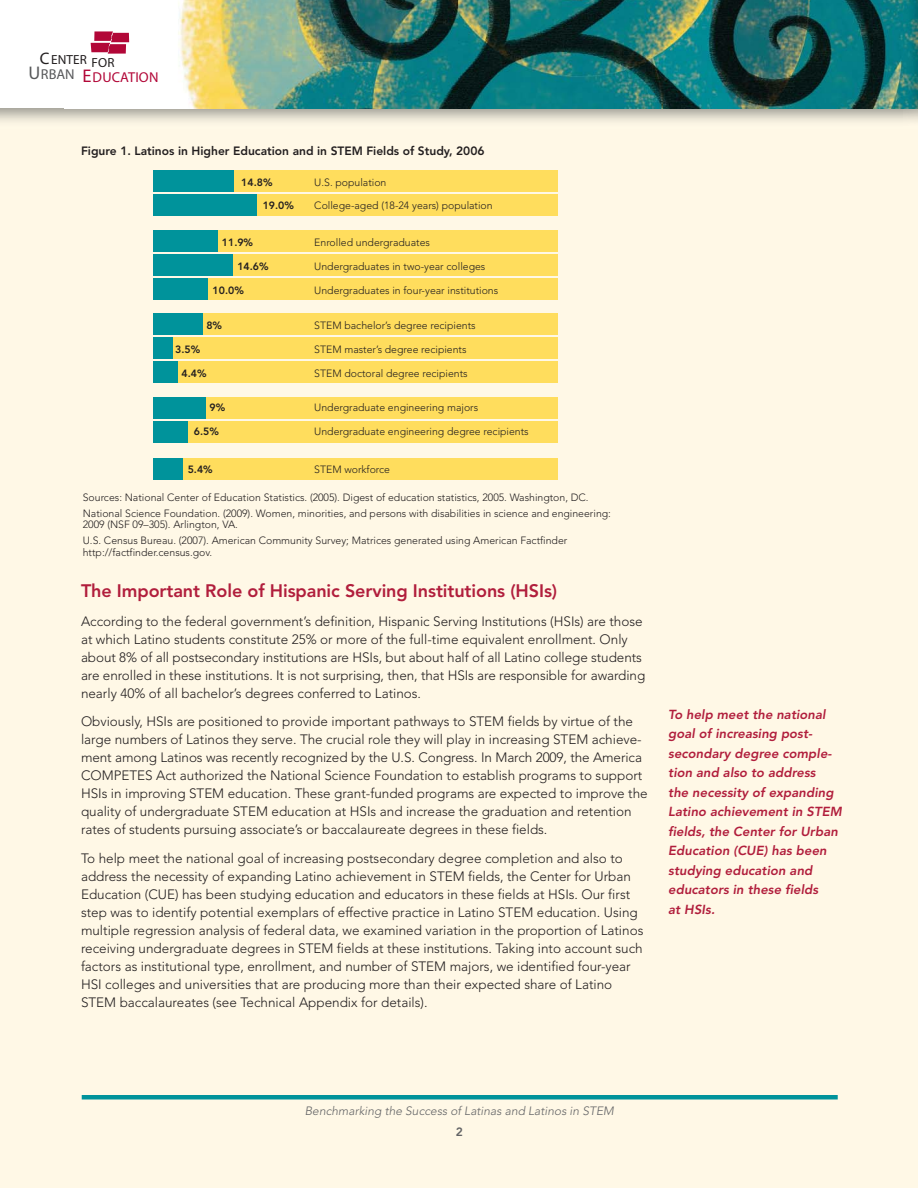
<style>
.page{position:relative;width:918px;height:1188px;background:#fff8e6}
.page>*{position:absolute;margin:0;border:0;box-sizing:border-box;transform-origin:0 0}
.t1{font:800 18px "Avenir";letter-spacing:-.005em;color:#b11e3c}
.t2{font:14.4px "Arrow Font";letter-spacing:.01em;color:#b20738}
.t3{font:300 13.5px/18px "Avenir";color:#231f20}
.t4{font:13.2px "LG Sans Bld";letter-spacing:.01em;color:#231f20}
.t5{font:800 13.05px/19.5px "Avenir";letter-spacing:.005em;color:#b11e3c}
.t6{font:800 12px "Avenir";color:#231f20}
.t7{font:300 12px "Avenir";color:#636466}
.t8{font:800 12px "Avenir";color:#636466}
.t9{font:300 10.5px/16px "Avenir";color:#231f20}
.t10{font:800 10.5px "Avenir";color:#231f20}
.s1{font-size:16.65px}
.s2{font-size:18.3px}
</style>
<div class="page">
<div style="left:153px;top:170px;width:405px;height:22px;background:#ffdd5d"></div>
<div style="left:153px;top:194px;width:405px;height:22px;background:#ffdd5d"></div>
<div style="left:153px;top:170px;width:81px;height:22px;background:#00939b"></div>
<div style="left:153px;top:194px;width:103px;height:22px;background:#00939b"></div>
<div style="left:153px;top:230px;width:405px;height:22px;background:#ffdd5d"></div>
<div style="left:153px;top:278px;width:405px;height:22px;background:#ffdd5d"></div>
<div style="left:153px;top:254px;width:405px;height:22px;background:#ffdd5d"></div>
<div style="left:153px;top:230px;width:65px;height:22px;background:#00939b"></div>
<div style="left:153px;top:278px;width:54px;height:22px;background:#00939b"></div>
<div style="left:153px;top:254px;width:80px;height:22px;background:#00939b"></div>
<div style="left:153px;top:313px;width:405px;height:22px;background:#ffdd5d"></div>
<div style="left:153px;top:361px;width:405px;height:22px;background:#ffdd5d"></div>
<div style="left:153px;top:337px;width:405px;height:22px;background:#ffdd5d"></div>
<div style="left:153px;top:313px;width:49px;height:22px;background:#00939b"></div>
<div style="left:153px;top:337px;width:19px;height:22px;background:#00939b"></div>
<div style="left:153px;top:397px;width:405px;height:22px;background:#ffdd5d"></div>
<div style="left:153px;top:458px;width:405px;height:22px;background:#ffdd5d"></div>
<div style="left:153px;top:458px;width:29px;height:22px;background:#00939b"></div>
<div style="left:153px;top:421px;width:405px;height:22px;background:#ffdd5d"></div>
<div style="left:153px;top:361px;width:24px;height:22px;background:#00939b"></div>
<div style="left:153px;top:397px;width:52px;height:22px;background:#00939b"></div>
<div style="left:153px;top:421px;width:35px;height:22px;background:#00939b"></div>
<img style="left:0;top:108px;width:918px;height:14px">
<div style="left:0;top:0;width:918px;height:108px;background:#fff"></div>
<img style="left:90px;top:0;width:813px;height:108px">
<svg style="left:91px;top:31px;width:38px;height:23px"></svg>
<div style="left:82px;top:1095px;width:756px;height:5px;background:#00939b"></div>
<img style="left:903px;top:0;width:15px;height:108px">
<p class="t4" style="left:40px;top:52px;width:76px"><span class="s1">C</span>ENTER FOR</p>
<p class="t2" style="left:29px;top:69px;width:131px"><sup>U</sup><sup>RBAN</sup> <span class="s2">E</span>DUCATION</p>
<p class="t6" style="left:81px;top:146px;width:405px">Figure 1. Latinos in Higher Education and in STEM Fields of Study, 2006</p>
<p class="t10" style="left:241px;top:178px;width:33px">14.8%</p>
<p class="t9" style="left:314px;top:175px;width:74px">U.S. population</p>
<p class="t10" style="left:263px;top:201px;width:33px">19.0%</p>
<p class="t9" style="left:314px;top:198px;width:180px">College-aged (18-24 years) population</p>
<p class="t10" style="left:222px;top:238px;width:33px">11.9%</p>
<p class="t9" style="left:314px;top:235px;width:117px">Enrolled undergraduates</p>
<p class="t10" style="left:237px;top:262px;width:33px">14.6%</p>
<p class="t9" style="left:314px;top:259px;width:173px">Undergraduates in two-year colleges</p>
<p class="t10" style="left:213px;top:286px;width:33px">10.0%</p>
<p class="t9" style="left:314px;top:283px;width:185px">Undergraduates in four-year institutions</p>
<p class="t10" style="left:206px;top:321px;width:17px">8%</p>
<p class="t9" style="left:314px;top:318px;width:163px">STEM bachelor’s degree recipients</p>
<p class="t10" style="left:175px;top:345px;width:27px">3.5%</p>
<p class="t9" style="left:314px;top:342px;width:154px">STEM master’s degree recipients</p>
<p class="t10" style="left:181px;top:369px;width:27px">4.4%</p>
<p class="t9" style="left:314px;top:366px;width:155px">STEM doctoral degree recipients</p>
<p class="t10" style="left:210px;top:403px;width:17px">9%</p>
<p class="t9" style="left:314px;top:400px;width:165px">Undergraduate engineering majors</p>
<p class="t10" style="left:194px;top:427px;width:27px">6.5%</p>
<p class="t9" style="left:314px;top:424px;width:216px">Undergraduate engineering degree recipients</p>
<p class="t10" style="left:188px;top:465px;width:27px">5.4%</p>
<p class="t9" style="left:314px;top:462px;width:77px">STEM workforce</p>
<p class="t9" style="left:83px;top:490px;width:530px">Sources: National Center of Education Statistics. (2005). Digest of education statistics, 2005. Washington, DC.<br>National Science Foundation. (2009). Women, minorities, and persons with disabilities in science and engineering:</p>
<p class="t9" style="left:83px;top:518px;width:486px">2009 (NSF 09–305). Arlington, VA.<br>U.S. Census Bureau. (2007). American Community Survey; Matrices generated using American Factfinder</p>
<p class="t9" style="left:83px;top:545px;width:131px">http://factfinder.census.gov.</p>
<h1 class="t1" style="left:81px;top:583px;width:478px">The Important Role of Hispanic Serving Institutions (HSIs)</h1>
<p class="t3" style="left:81px;top:613px;width:566px">According to the federal government’s definition, Hispanic Serving Institutions (HSIs) are those at which Latino students constitute 25% or more of the full-time equivalent enrollment. Only about 8% of all postsecondary institutions are HSIs, but about half of all Latino college students are enrolled in these institutions. It is not surprising, then, that HSIs are responsible for awarding nearly 40% of all bachelor’s degrees conferred to Latinos.</p>
<p class="t3" style="left:81px;top:714px;width:568px">Obviously, HSIs are positioned to provide important pathways to STEM fields by virtue of the large numbers of Latinos they serve. The crucial role they will play in increasing STEM achieve&shy;ment among Latinos was recently recognized by the U.S. Congress. In March 2009, the America COMPETES Act authorized the National Science Foundation to establish programs to support HSIs in improving STEM education. These grant-funded programs are expected to improve the quality of undergraduate STEM education at HSIs and increase the graduation and retention rates of students pursuing associate’s or baccalaureate degrees in these fields.</p>
<p class="t3" style="left:81px;top:851px;width:564px">To help meet the national goal of increasing postsecondary degree completion and also to address the necessity of expanding Latino achievement in STEM fields, the Center for Urban Education (CUE) has been studying education and educators in these fields at HSIs. Our first step was to identify potential exemplars of effective practice in Latino STEM education. Using multiple regression analysis of federal data, we examined variation in the proportion of Latinos receiving undergraduate degrees in STEM fields at these institutions. Taking into account such factors as institutional type, enrollment, and number of STEM majors, we identified four-year HSI colleges and universities that are producing more than their expected share of Latino STEM baccalaureates (see Technical Appendix for details).</p>
<p class="t5" style="left:668px;top:705px;width:177px">To help meet the national goal of increasing post&shy;secondary degree comple&shy;tion and also to address<br>the necessity of expanding<br>Latino achievement in STEM fields, the Center for Urban<br>Education (CUE) has been studying education and educators in these fields<br>at HSIs.</p>
<p class="t7" style="left:305px;top:1106px;width:312px">Benchmarking the Success of Latinas and Latinos in STEM</p>
<p class="t8" style="left:456px;top:1127px;width:9px">2</p>
</div>
